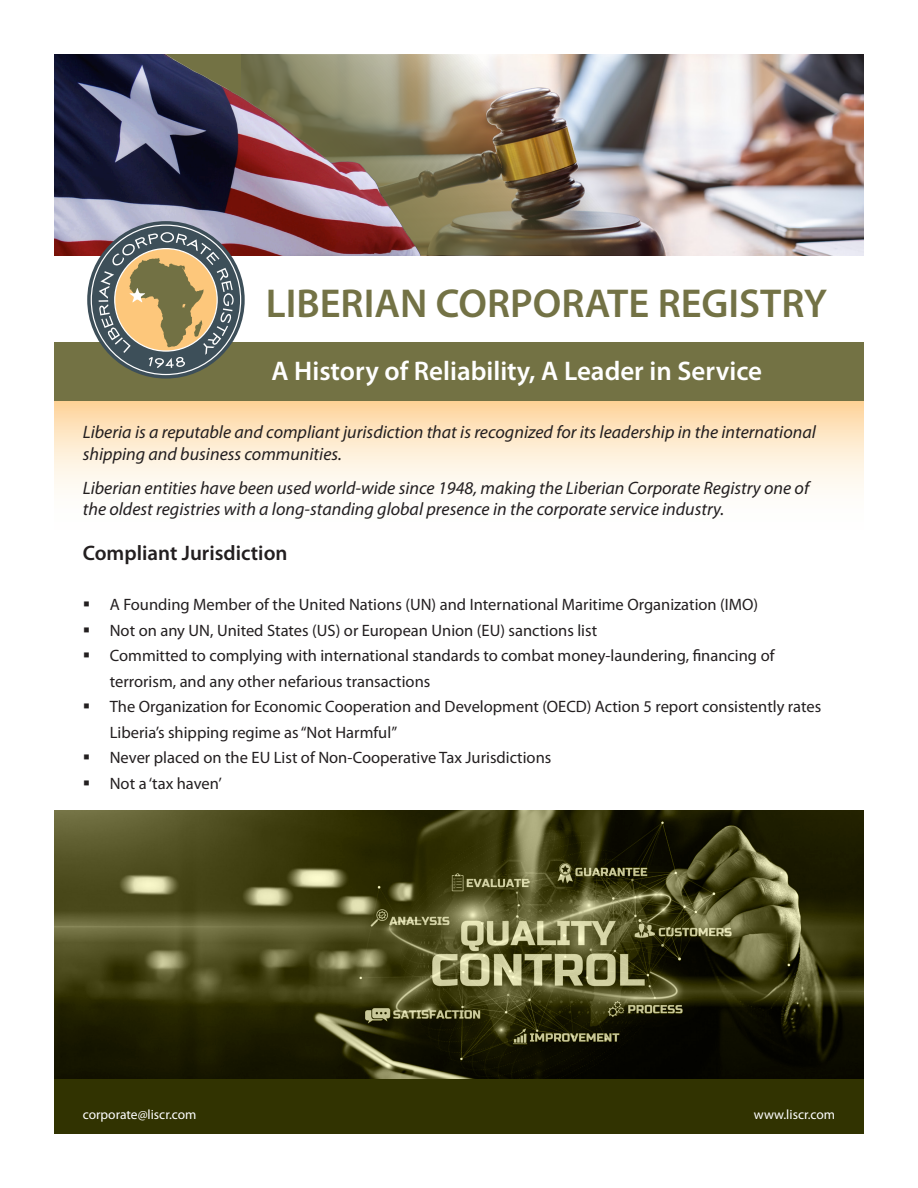
<style>
.page{position:relative;width:918px;height:1188px;background:#fff}
.page>*{position:absolute;margin:0;border:0;box-sizing:border-box;transform-origin:0 0}
.t1{font:600 40.5px "Myriad Pro";color:#737245}
.t2{font:600 27px "Myriad Pro";color:#fff}
.t3{font:600 21px "Myriad Pro";color:#231f20}
.t4{font:italic 18px/21.6px "Myriad Pro";color:#231f20}
.t5{font:16.5px/25.5px "Myriad Pro";color:#231f20}
.Paragraph_Style_1{font:13.5px "Myriad Pro";color:#fff}
</style>
<div class="page">
<div style="left:54px;top:1078px;width:810px;height:56px;background:#313301"></div>
<svg style="left:54px;top:401px;width:810px;height:89px;background:#fdeacd"></svg>
<div style="left:54px;top:342px;width:810px;height:59px;background:#737244"></div>
<img style="left:821px;top:54px;width:43px;height:202px">
<img style="left:438px;top:54px;width:383px;height:202px">
<img style="left:54px;top:54px;width:384px;height:202px">
<img style="left:54px;top:810px;width:810px;height:268px">
<svg style="left:87px;top:221px;width:158px;height:158px"></svg>
<svg style="left:90px;top:226px;width:375px;height:142px"></svg>
<p class="t1" style="left:266px;top:281px;width:563px">LIBERIAN CORPORATE REGISTRY</p>
<p class="t2" style="left:271px;top:356px;width:492px">A History of Reliability, A Leader in Service</p>
<p class="t4" style="left:83px;top:422px;width:735px">Liberia is a reputable and compliant jurisdiction that is recognized for its leadership in the international shipping and business communities.</p>
<p class="t4" style="left:83px;top:477px;width:728px">Liberian entities have been used world-wide since 1948, making the Liberian Corporate Registry one of the oldest registries with a long-standing global presence in the corporate service industry.</p>
<p class="t3" style="left:83px;top:541px;width:206px">Compliant Jurisdiction</p>
<p class="t5" style="left:110px;top:593px;width:650px">A Founding Member of the United Nations (UN) and International Maritime Organization (IMO)</p>
<p class="t5" style="left:110px;top:618px;width:489px">Not on any UN, United States (US) or European Union (EU) sanctions list</p>
<p class="t5" style="left:110px;top:644px;width:666px">Committed to complying with international standards to combat money-laundering, financing of terrorism, and any other nefarious transactions</p>
<p class="t5" style="left:110px;top:695px;width:713px">The Organization for Economic Cooperation and Development (OECD) Action 5 report consistently rates<br>Liberia’s shipping regime as “Not Harmful”</p>
<p class="t5" style="left:110px;top:746px;width:443px">Never placed on the EU List of Non-Cooperative Tax Jurisdictions</p>
<p class="t5" style="left:110px;top:771px;width:114px">Not a ‘tax haven’</p>
<p class="Paragraph_Style_1" style="left:83px;top:1107px;width:115px">corporate@liscr.com</p>
<p class="Paragraph_Style_1" style="left:754px;top:1107px;width:83px">www.liscr.com</p>
</div>
